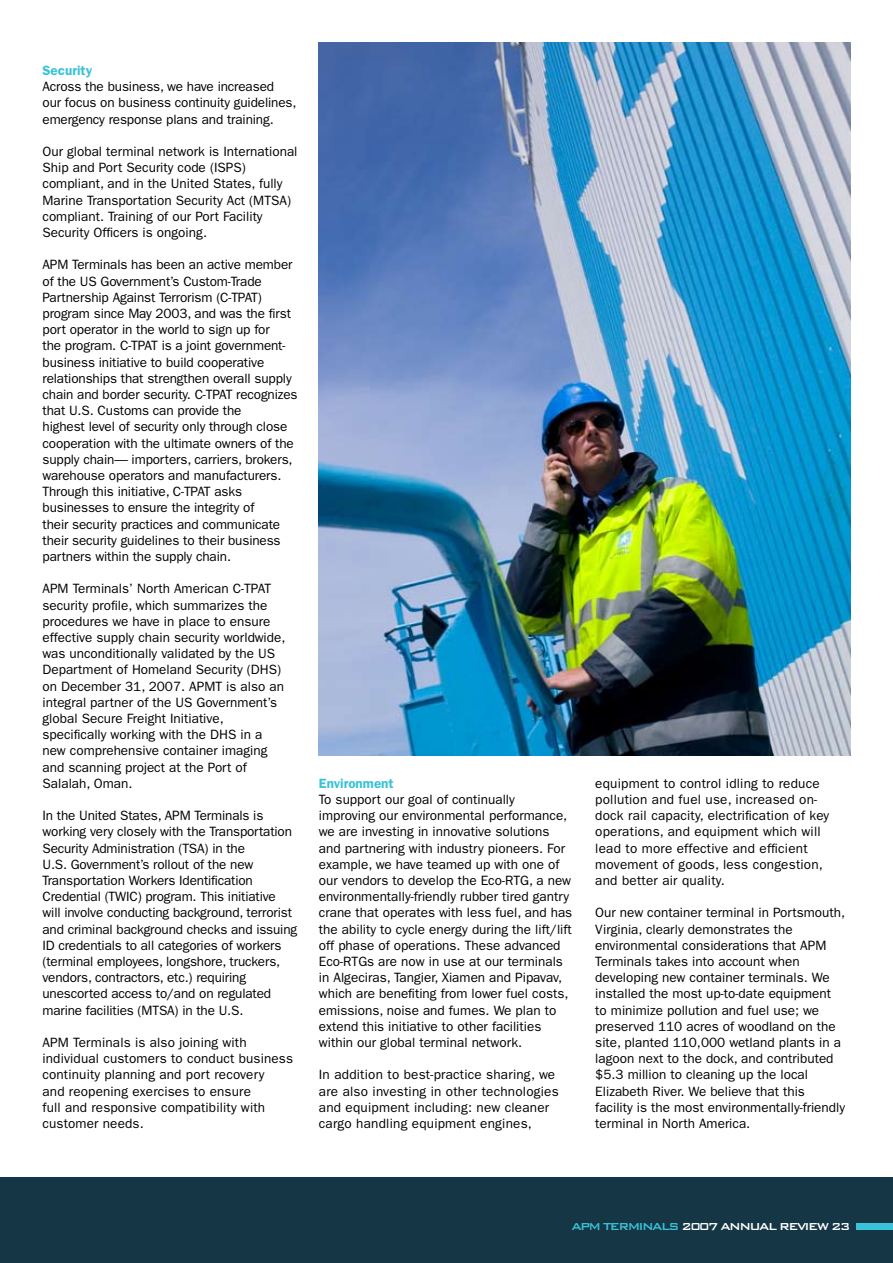
<style>
.page{position:relative;width:893px;height:1263px;background:#fff}
.page>*{position:absolute;margin:0;border:0;box-sizing:border-box;transform-origin:0 0}
.t1{font:13.5px/16.2px "Franklin Gothic";color:#000}
.t2{font:500 13.5px "Bank Gothic";letter-spacing:-.12em;color:#fff}
.t3{font:600 13.5px "Franklin Gothic";color:#39c2d8}
.s1{color:#39c2d8}
</style>
<div class="page">
<div style="left:0;top:1178px;width:893px;height:85px;background:#153644"></div>
<div style="left:856px;top:1223px;width:37px;height:7px;background:#39c2d8"></div>
<img style="left:319px;top:43px;width:531px;height:712px">
<p class="t3" style="left:43px;top:62px;width:51px">Security</p>
<p class="t1" style="left:43px;top:79px;width:255px">Across the business, we have increased<br>our focus on business continuity guidelines, emergency response plans and training.</p>
<p class="t1" style="left:43px;top:143px;width:257px">Our global terminal network is International Ship and Port Security code (ISPS) compliant, and in the United States, fully Marine Transportation Security Act (MTSA) compliant. Training of our Port Facility Security Officers is ongoing.</p>
<p class="t1" style="left:43px;top:257px;width:257px">APM Terminals has been an active member of the US Government’s Custom-Trade Partnership Against Terrorism (C-TPAT) program since May 2003, and was the first port operator in the world to sign up for<br>the program. C-TPAT is a joint government&shy;business initiative to build cooperative relationships that strengthen overall supply chain and border security. C-TPAT recognizes that U.S. Customs can provide the<br>highest level of security only through close cooperation with the ultimate owners of the supply chain— importers, carriers, brokers, warehouse operators and manufacturers.<br>Through this initiative, C-TPAT asks businesses to ensure the integrity of<br>their security practices and communicate their security guidelines to their business partners within the supply chain.</p>
<p class="t1" style="left:43px;top:581px;width:244px">APM Terminals’ North American C-TPAT security profile, which summarizes the procedures we have in place to ensure effective supply chain security worldwide, was unconditionally validated by the US Department of Homeland Security (DHS) on December 31, 2007. APMT is also an integral partner of the US Government’s global Secure Freight Initiative, specifically working with the DHS in a new comprehensive container imaging and scanning project at the Port of Salalah, Oman.</p>
<p class="t1" style="left:43px;top:808px;width:256px">In the United States, APM Terminals is working very closely with the Transportation Security Administration (TSA) in the<br>U.S. Government’s rollout of the new Transportation Workers Identification Credential (TWIC) program. This initiative will involve conducting background, terrorist and criminal background checks and issuing ID credentials to all categories of workers (terminal employees, longshore, truckers, vendors, contractors, etc.) requiring unescorted access to/and on regulated marine facilities (MTSA) in the U.S.</p>
<p class="t1" style="left:43px;top:1034px;width:252px">APM Terminals is also joining with individual customers to conduct business continuity planning and port recovery<br>and reopening exercises to ensure<br>full and responsive compatibility with customer needs.</p>
<p class="t3" style="left:319px;top:775px;width:76px">Environment</p>
<p class="t1" style="left:319px;top:791px;width:255px">To support our goal of continually improving our environmental performance, we are investing in innovative solutions and partnering with industry pioneers. For example, we have teamed up with one of our vendors to develop the Eco-RTG, a new environmentally-friendly rubber tired gantry crane that operates with less fuel, and has the ability to cycle energy during the lift/lift off phase of operations. These advanced Eco-RTGs are now in use at our terminals in Algeciras, Tangier, Xiamen and Pipavav, which are benefiting from lower fuel costs, emissions, noise and fumes. We plan to extend this initiative to other facilities within our global terminal network.</p>
<p class="t1" style="left:319px;top:1067px;width:241px">In addition to best-practice sharing, we are also investing in other technologies and equipment including: new cleaner cargo handling equipment engines,</p>
<p class="t1" style="left:595px;top:775px;width:235px">equipment to control idling to reduce pollution and fuel use, increased on&shy;dock rail capacity, electrification of key operations, and equipment which will lead to more effective and efficient movement of goods, less congestion, and better air quality.</p>
<p class="t1" style="left:595px;top:905px;width:251px">Our new container terminal in Portsmouth, Virginia, clearly demonstrates the environmental considerations that APM Terminals takes into account when developing new container terminals. We installed the most up-to-date equipment to minimize pollution and fuel use; we preserved 110 acres of woodland on the site, planted 110,000 wetland plants in a lagoon next to the dock, and contributed $5.3 million to cleaning up the local Elizabeth River. We believe that this facility is the most environmentally-friendly terminal in North America.</p>
<p class="t2" style="left:571px;top:1219px;width:281px"><span class="s1">APM Term inals</span> 2007 Annual Review 23</p>
</div>
